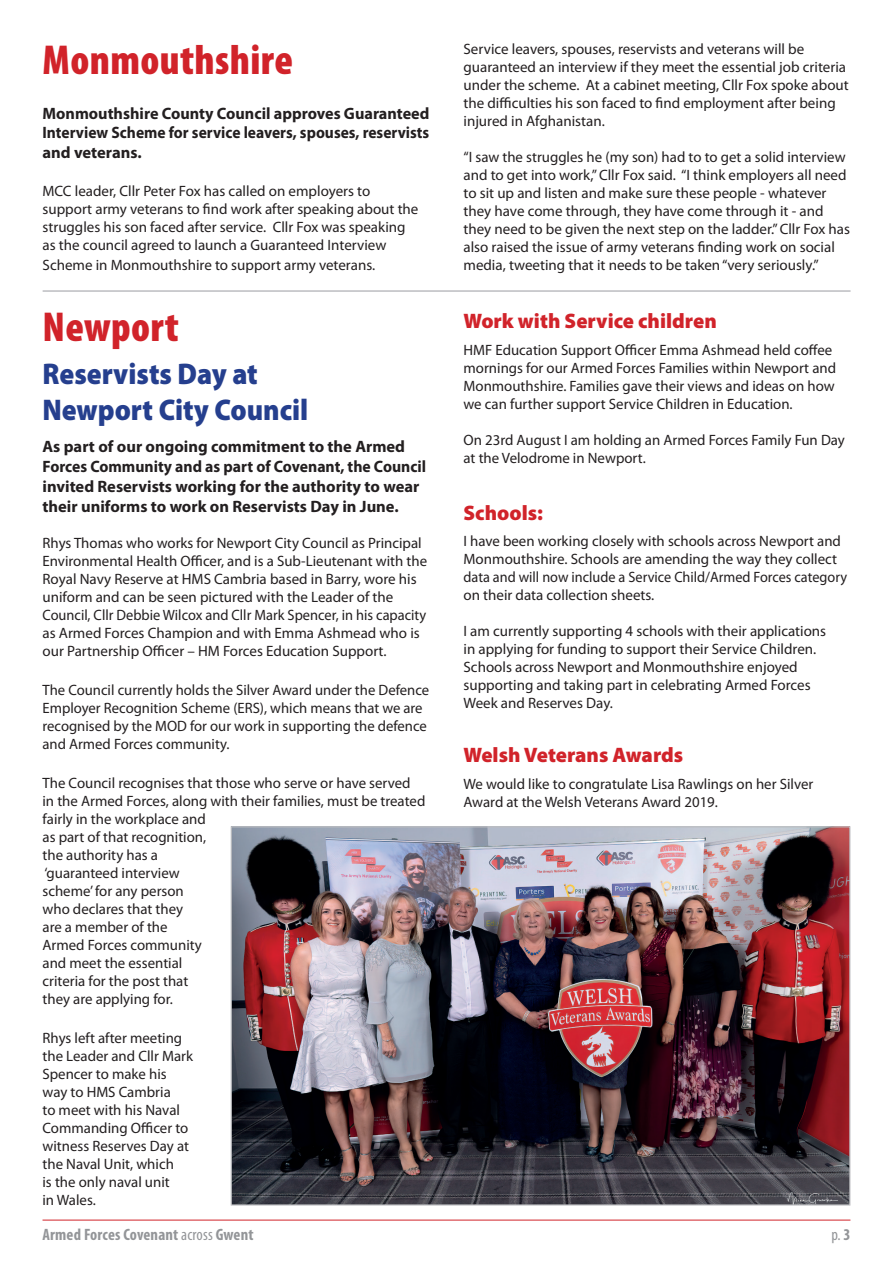
<style>
.page{position:relative;width:893px;height:1263px;background:#fff}
.page>*{position:absolute;margin:0;border:0;box-sizing:border-box;transform-origin:0 0}
.t1{font:900 condensed 42px "Myriad Pro";letter-spacing:.01em;color:#d1232a}
.t2{font:900 30px/36px "Myriad Pro";color:#253f8e;scale:.92 1}
.t3{font:900 21px "Myriad Pro";color:#d1232a}
.t4{font:700 16.5px/19.8px "Myriad Pro";color:#231f20;text-align:justify}
.t5{font:700 condensed 16.5px "Myriad Pro";letter-spacing:.01em;color:#939598}
.t6{font:condensed 16.5px "Myriad Pro";color:#939598}
.t7{font:15px/18px "Myriad Pro";color:#231f20}
.s1{font-weight:400}
.s2{font-weight:700}
</style>
<div class="page">
<hr style="left:43px;top:1220px;width:807px;height:1px;background:#d1232a">
<img style="left:233px;top:828px;width:615px;height:375px">
<hr style="left:43px;top:290px;width:808px;height:2px;background:#bcbdc0">
<h1 class="t1" style="left:43px;top:37px;width:252px">Monmouthshire</h1>
<p class="t4" style="left:43px;top:102px;width:388px">Monmouthshire County Council approves Guaranteed Interview Scheme for service leavers, spouses, reservists and veterans.</p>
<p class="t7" style="left:43px;top:182px;width:377px">MCC leader, Cllr Peter Fox has called on employers to support army veterans to find work after speaking about the struggles his son faced after service. Cllr Fox was speaking as the council agreed to launch a Guaranteed Interview</p>
<p class="t7" style="left:43px;top:255px;width:334px">Scheme in Monmouthshire to support army veterans.</p>
<h1 class="t1" style="left:43px;top:304px;width:138px">Newport</h1>
<h2 class="t2" style="left:43px;top:355px;width:290px">Reservists Day at<br>Newport City Council</h2>
<p class="t4" style="left:43px;top:436px;width:385px;text-align:left">As part of our ongoing commitment to the Armed Forces Community and as part of Covenant, the Council invited Reservists working for the authority to wear their uniforms to work on Reservists Day in June.</p>
<p class="t7" style="left:43px;top:534px;width:386px">Rhys Thomas who works for Newport City Council as Principal Environmental Health Officer, and is a Sub-Lieutenant with the Royal Navy Reserve at HMS Cambria based in Barry, wore his uniform and can be seen pictured with the Leader of the Council, Cllr Debbie Wilcox and Cllr Mark Spencer, in his capacity as Armed Forces Champion and with Emma Ashmead who is our Partnership Officer – HM Forces Education Support.</p>
<p class="t7" style="left:43px;top:681px;width:388px">The Council currently holds the Silver Award under the Defence Employer Recognition Scheme (ERS), which means that we are recognised by the MOD for our work in supporting the defence and Armed Forces community.</p>
<p class="t7" style="left:43px;top:774px;width:384px">The Council recognises that those who serve or have served in the Armed Forces, along with their families, must be treated fairly in the workplace and<br>as part of that recognition,<br>the authority has a<br>‘guaranteed interview<br>scheme’ for any person<br>who declares that they<br>are a member of the<br>Armed Forces community<br>and meet the essential<br>criteria for the post that<br>they are applying for.</p>
<p class="t7" style="left:43px;top:1029px;width:152px">Rhys left after meeting the Leader and Cllr Mark<br>Spencer to make his way to HMS Cambria<br>to meet with his Naval<br>Commanding Officer to witness Reserves Day at the Naval Unit, which<br>is the only naval unit<br>in Wales.</p>
<p class="t7" style="left:463px;top:40px;width:387px">Service leavers, spouses, reservists and veterans will be guaranteed an interview if they meet the essential job criteria under the scheme. At a cabinet meeting, Cllr Fox spoke about the difficulties his son faced to find employment after being injured in Afghanistan.</p>
<p class="t7" style="left:463px;top:148px;width:388px">“I saw the struggles he (my son) had to to get a solid interview and to get into work,” Cllr Fox said. “I think employers all need to sit up and listen and make sure these people - whatever they have come through, they have come through it - and they need to be given the next step on the ladder.” Cllr Fox has also raised the issue of army veterans finding work on social media, tweeting that it needs to be taken “very seriously.”</p>
<h3 class="t3" style="left:463px;top:307px;width:255px">Work with Service children</h3>
<p class="t7" style="left:463px;top:341px;width:374px">HMF Education Support Officer Emma Ashmead held coffee mornings for our Armed Forces Families within Newport and Monmouthshire. Families gave their views and ideas on how we can further support Service Children in Education.</p>
<p class="t7" style="left:463px;top:431px;width:383px">On 23rd August I am holding an Armed Forces Family Fun Day at the Velodrome in Newport.</p>
<h3 class="t3" style="left:463px;top:498px;width:81px">Schools:</h3>
<p class="t7" style="left:463px;top:532px;width:385px">I have been working closely with schools across Newport and Monmouthshire. Schools are amending the way they collect data and will now include a Service Child/Armed Forces category on their data collection sheets.</p>
<p class="t7" style="left:463px;top:622px;width:364px">I am currently supporting 4 schools with their applications in applying for funding to support their Service Children.<br>Schools across Newport and Monmouthshire enjoyed supporting and taking part in celebrating Armed Forces Week and Reserves Day.</p>
<h3 class="t3" style="left:463px;top:741px;width:221px">Welsh Veterans Awards</h3>
<p class="t7" style="left:463px;top:774px;width:351px">We would like to congratulate Lisa Rawlings on her Silver<br>Award at the Welsh Veterans Award 2019.</p>
<p class="t5" style="left:43px;top:1226px;width:213px">Armed Forces Covenant <span class="s1">across</span> Gwent</p>
<p class="t6" style="left:832px;top:1226px;width:20px">p. <span class="s2">3</span></p>
</div>
